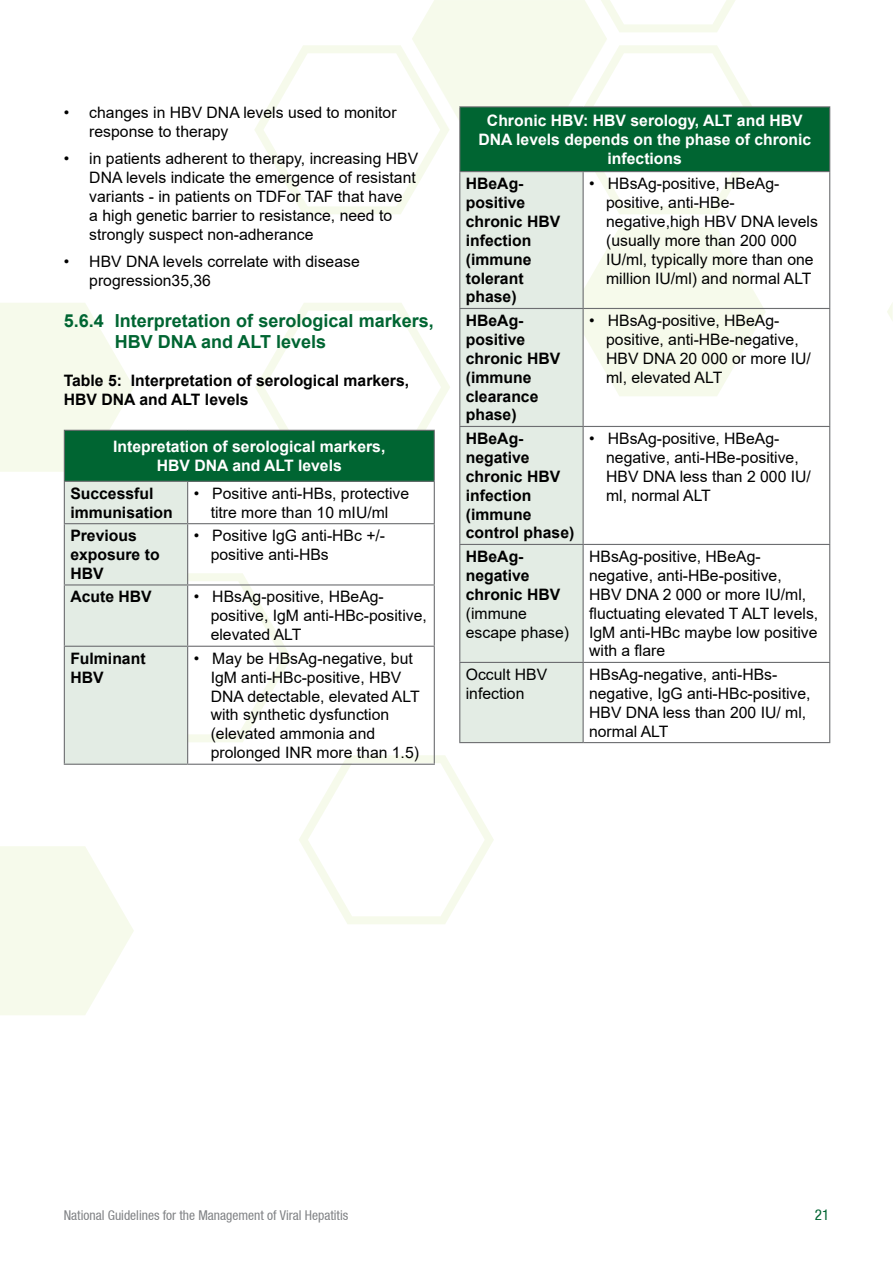
<style>
.page{position:relative;width:893px;height:1263px;background:#fff}
.page>*{position:absolute;margin:0;border:0;box-sizing:border-box;transform-origin:0 0}
.t1{font:700 18px/21.6px "Arial";color:#006532}
.t2{font:15.75px/18.9px "Arial";color:#000}
.t3{font:700 15.75px/18.9px "Arial";color:#000}
.t4{font:700 15.75px/18.9px "Arial";color:#fff;text-align:center}
.t5{font:15px "Helvetica Neuecon";color:#006532}
.t6{font:13.5px "Helvetica Neuecon";color:#808285}
</style>
<div class="page">
<svg style="left:584px;top:227px;width:182px;height:169px"></svg>
<svg style="left:887px;top:303px;width:6px;height:18px"></svg>
<svg style="left:254px;top:0;width:512px;height:214px"></svg>
<svg style="left:0;top:303px;width:134px;height:169px"></svg>
<svg style="left:255px;top:303px;width:195px;height:127px"></svg>
<svg style="left:0;top:846px;width:134px;height:169px"></svg>
<svg style="left:299px;top:755px;width:195px;height:169px"></svg>
<div style="left:64px;top:430px;width:370px;height:51px;background:#006532"></div>
<svg style="left:65px;top:482px;width:227px;height:282px"></svg>
<hr style="left:64px;top:430px;width:124px;height:1px;background:#6d6e71">
<hr style="left:64px;top:431px;width:1px;height:50px;background:#6d6e71">
<hr style="left:188px;top:430px;width:247px;height:1px;background:#6d6e71">
<hr style="left:434px;top:431px;width:1px;height:50px;background:#6d6e71">
<hr style="left:64px;top:481px;width:124px;height:1px;background:#6d6e71">
<hr style="left:64px;top:482px;width:1px;height:41px;background:#6d6e71">
<hr style="left:188px;top:481px;width:247px;height:1px;background:#6d6e71">
<hr style="left:187px;top:482px;width:1px;height:41px;background:#6d6e71">
<hr style="left:434px;top:482px;width:1px;height:41px;background:#6d6e71">
<hr style="left:64px;top:523px;width:124px;height:1px;background:#6d6e71">
<hr style="left:64px;top:524px;width:1px;height:60px;background:#6d6e71">
<hr style="left:188px;top:523px;width:247px;height:1px;background:#6d6e71">
<hr style="left:187px;top:524px;width:1px;height:60px;background:#6d6e71">
<hr style="left:434px;top:524px;width:1px;height:60px;background:#6d6e71">
<hr style="left:64px;top:584px;width:124px;height:1px;background:#6d6e71">
<hr style="left:64px;top:585px;width:1px;height:61px;background:#6d6e71">
<hr style="left:188px;top:584px;width:247px;height:1px;background:#6d6e71">
<hr style="left:187px;top:585px;width:1px;height:61px;background:#6d6e71">
<hr style="left:434px;top:585px;width:1px;height:61px;background:#6d6e71">
<hr style="left:64px;top:646px;width:124px;height:1px;background:#6d6e71">
<hr style="left:64px;top:647px;width:1px;height:117px;background:#6d6e71">
<hr style="left:188px;top:646px;width:247px;height:1px;background:#6d6e71">
<hr style="left:187px;top:647px;width:1px;height:117px;background:#6d6e71">
<hr style="left:434px;top:647px;width:1px;height:117px;background:#6d6e71">
<hr style="left:64px;top:764px;width:124px;height:1px;background:#6d6e71">
<hr style="left:188px;top:764px;width:247px;height:1px;background:#6d6e71">
<div style="left:460px;top:107px;width:370px;height:65px;background:#006532"></div>
<div style="left:460px;top:172px;width:123px;height:570px;background:#e3ece4"></div>
<hr style="left:459px;top:106px;width:124px;height:1px;background:#6d6e71">
<hr style="left:459px;top:107px;width:1px;height:64px;background:#6d6e71">
<hr style="left:583px;top:106px;width:247px;height:1px;background:#6d6e71">
<hr style="left:829px;top:107px;width:1px;height:64px;background:#6d6e71">
<hr style="left:459px;top:171px;width:124px;height:1px;background:#6d6e71">
<hr style="left:459px;top:172px;width:1px;height:136px;background:#6d6e71">
<hr style="left:583px;top:171px;width:247px;height:1px;background:#6d6e71">
<hr style="left:583px;top:172px;width:1px;height:136px;background:#6d6e71">
<hr style="left:829px;top:172px;width:1px;height:136px;background:#6d6e71">
<hr style="left:459px;top:308px;width:124px;height:1px;background:#6d6e71">
<hr style="left:459px;top:309px;width:1px;height:117px;background:#6d6e71">
<hr style="left:583px;top:308px;width:247px;height:1px;background:#6d6e71">
<hr style="left:583px;top:309px;width:1px;height:117px;background:#6d6e71">
<hr style="left:829px;top:309px;width:1px;height:117px;background:#6d6e71">
<hr style="left:459px;top:426px;width:124px;height:1px;background:#6d6e71">
<hr style="left:459px;top:427px;width:1px;height:117px;background:#6d6e71">
<hr style="left:583px;top:426px;width:247px;height:1px;background:#6d6e71">
<hr style="left:583px;top:427px;width:1px;height:117px;background:#6d6e71">
<hr style="left:829px;top:427px;width:1px;height:117px;background:#6d6e71">
<hr style="left:459px;top:544px;width:124px;height:1px;background:#6d6e71">
<hr style="left:459px;top:545px;width:1px;height:117px;background:#6d6e71">
<hr style="left:583px;top:544px;width:247px;height:1px;background:#6d6e71">
<hr style="left:583px;top:545px;width:1px;height:117px;background:#6d6e71">
<hr style="left:829px;top:545px;width:1px;height:117px;background:#6d6e71">
<hr style="left:459px;top:662px;width:124px;height:1px;background:#6d6e71">
<hr style="left:459px;top:663px;width:1px;height:79px;background:#6d6e71">
<hr style="left:583px;top:662px;width:247px;height:1px;background:#6d6e71">
<hr style="left:583px;top:663px;width:1px;height:79px;background:#6d6e71">
<hr style="left:829px;top:663px;width:1px;height:79px;background:#6d6e71">
<hr style="left:459px;top:742px;width:124px;height:1px;background:#6d6e71">
<hr style="left:583px;top:742px;width:247px;height:1px;background:#6d6e71">
<p class="t2" style="left:89px;top:103px;width:309px;text-indent:-26px">• changes in HBV DNA levels used to monitor response to therapy</p>
<p class="t2" style="left:89px;top:149px;width:330px;text-indent:-26px">• in patients adherent to therapy, increasing HBV DNA levels indicate the emergence of resistant variants - in patients on TDFor TAF that have<br>a high genetic barrier to resistance, need to strongly suspect non-adherance</p>
<p class="t2" style="left:89px;top:252px;width:272px;text-indent:-26px">• HBV DNA levels correlate with disease progression35,36</p>
<p class="t1" style="left:115px;top:310px;width:320px;text-indent:-51px">5.6.4 Interpretation of serological markers,<br>HBV DNA and ALT levels</p>
<p class="t3" style="left:64px;top:371px;width:347px">Table 5: Interpretation of serological markers,<br>HBV DNA and ALT levels</p>
<p class="t4" style="left:113px;top:437px;width:274px">Intepretation of serological markers,<br>HBV DNA and ALT levels</p>
<p class="t3" style="left:70px;top:484px;width:104px">Successful immunisation</p>
<p class="t2" style="left:194px;top:484px;width:217px;text-align:center">• Positive anti-HBs, protective titre more than 10 mIU/ml</p>
<p class="t3" style="left:70px;top:526px;width:91px">Previous exposure to<br>HBV</p>
<p class="t2" style="left:211px;top:526px;width:176px;text-indent:-17px">• Positive IgG anti-HBc +/- positive anti-HBs</p>
<p class="t3" style="left:70px;top:588px;width:83px">Acute HBV</p>
<p class="t2" style="left:211px;top:587px;width:218px;text-indent:-17px">• HBsAg-positive, HBeAg&shy;positive, IgM anti-HBc-positive, elevated ALT</p>
<p class="t3" style="left:70px;top:649px;width:77px">Fulminant<br>HBV</p>
<p class="t2" style="left:211px;top:649px;width:210px;text-indent:-17px">• May be HBsAg-negative, but<br>IgM anti-HBc-positive, HBV<br>DNA detectable, elevated ALT with synthetic dysfunction (elevated ammonia and prolonged INR more than 1.5)</p>
<p class="t4" style="left:478px;top:111px;width:334px">Chronic HBV: HBV serology, ALT and HBV<br>DNA levels depends on the phase of chronic infections</p>
<p class="t3" style="left:466px;top:174px;width:96px">HBeAg&shy;positive chronic HBV infection (immune tolerant phase)</p>
<p class="t2" style="left:606px;top:174px;width:213px;text-indent:-17px">• HBsAg-positive, HBeAg&shy;positive, anti-HBe&shy;negative,high HBV DNA levels (usually more than 200 000<br>IU/ml, typically more than one million IU/ml) and normal ALT</p>
<p class="t3" style="left:466px;top:311px;width:96px">HBeAg&shy;positive chronic HBV (immune clearance phase)</p>
<p class="t2" style="left:606px;top:311px;width:206px;text-indent:-17px">• HBsAg-positive, HBeAg&shy;positive, anti-HBe-negative,<br>HBV DNA 20 000 or more IU/ ml, elevated ALT</p>
<p class="t3" style="left:466px;top:429px;width:110px">HBeAg&shy;negative chronic HBV infection (immune control phase)</p>
<p class="t2" style="left:606px;top:429px;width:206px;text-indent:-17px">• HBsAg-positive, HBeAg&shy;negative, anti-HBe-positive,<br>HBV DNA less than 2 000 IU/ ml, normal ALT</p>
<p class="t3" style="left:466px;top:547px;width:96px">HBeAg&shy;negative chronic HBV</p>
<p class="t2" style="left:466px;top:603px;width:105px">(immune escape phase)</p>
<p class="t2" style="left:589px;top:547px;width:231px">HBsAg-positive, HBeAg&shy;negative, anti-HBe-positive,<br>HBV DNA 2 000 or more IU/ml, fluctuating elevated T ALT levels,<br>IgM anti-HBc maybe low positive with a flare</p>
<p class="t2" style="left:466px;top:665px;width:83px">Occult HBV infection</p>
<p class="t2" style="left:589px;top:665px;width:223px">HBsAg-negative, anti-HBs&shy;negative, IgG anti-HBc-positive,<br>HBV DNA less than 200 IU/ ml, normal ALT</p>
<p class="t6" style="left:64px;top:1207px;width:286px">National Guidelines for the Management of Viral Hepatitis</p>
<p class="t5" style="left:815px;top:1205px;width:16px">21</p>
</div>
